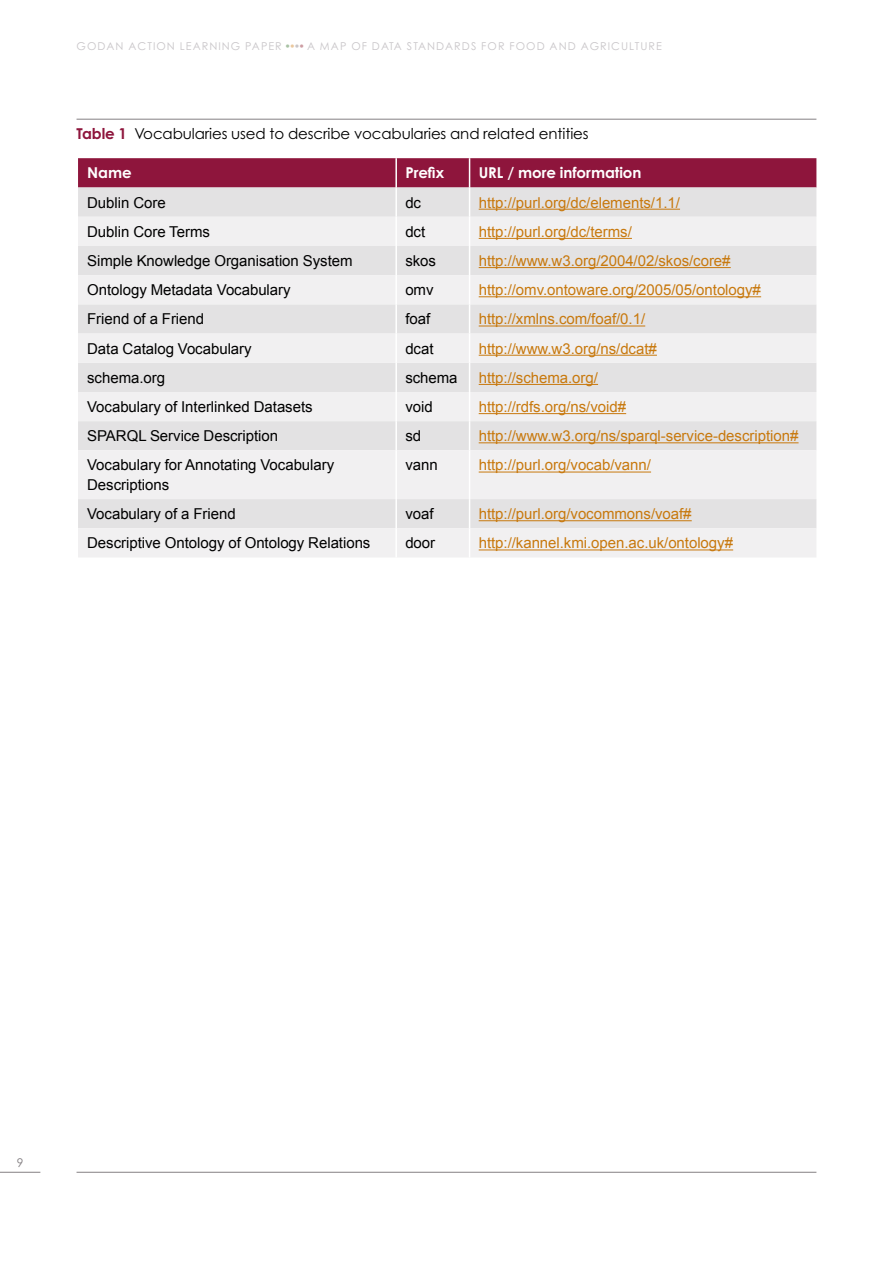
<style>
.page{position:relative;width:893px;height:1263px;background:#fff}
.page>*{position:absolute;margin:0;border:0;box-sizing:border-box;transform-origin:0 0}
.t1{font:15px "Arial";letter-spacing:-.005em;color:#c8790e}
.t2{font:15px/19.5px "Arial";letter-spacing:-.005em;color:#000}
.t3{font:15px "Century Gothic Std";letter-spacing:-.01em;color:#000}
.t4{font:700 15px "Century Gothic Std";letter-spacing:-.005em;color:#fff}
.t5{font:12px "Century Gothic Std";color:#848083}
.t6{font:10.8px "Century Gothic Std";letter-spacing:.095em;color:#c9c6c9}
.s1{color:#a8c2a4}
.s2{color:#eac89f}
.s3{color:#cd9da3}
.s4{font-weight:700;color:#8e153c}
</style>
<div class="page">
<hr style="left:77px;top:1172px;width:739px;height:1px;background:#848083">
<hr style="left:0;top:1172px;width:40px;height:1px;background:#848083">
<hr style="left:77px;top:119px;width:739px;height:1px;background:#848083">
<div style="left:78px;top:187px;width:738px;height:30px;background:#e3e2e3"></div>
<svg style="left:78px;top:217px;width:738px;height:340px;fill:#f1f0f1"></svg>
<div style="left:78px;top:158px;width:738px;height:29px;background:#8e153c"></div>
<hr style="left:395px;top:187px;width:2px;height:30px;background:#fff">
<hr style="left:469px;top:187px;width:1px;height:30px;background:#fff">
<hr style="left:395px;top:217px;width:2px;height:29px;background:#fff">
<hr style="left:395px;top:246px;width:2px;height:29px;background:#fff">
<hr style="left:395px;top:275px;width:2px;height:29px;background:#fff">
<svg style="left:469px;top:217px;width:1px;height:87px"></svg>
<hr style="left:395px;top:304px;width:2px;height:30px;background:#fff">
<hr style="left:469px;top:304px;width:1px;height:30px;background:#fff">
<hr style="left:395px;top:334px;width:2px;height:29px;background:#fff">
<hr style="left:395px;top:363px;width:2px;height:29px;background:#fff">
<hr style="left:395px;top:392px;width:2px;height:29px;background:#fff">
<hr style="left:395px;top:421px;width:2px;height:29px;background:#fff">
<svg style="left:469px;top:334px;width:1px;height:116px"></svg>
<hr style="left:395px;top:450px;width:2px;height:49px;background:#fff">
<hr style="left:469px;top:450px;width:1px;height:49px;background:#fff">
<hr style="left:395px;top:499px;width:2px;height:29px;background:#fff">
<hr style="left:395px;top:528px;width:2px;height:29px;background:#fff">
<svg style="left:469px;top:499px;width:1px;height:58px"></svg>
<hr style="left:479px;top:209px;width:201px;height:1px;background:#c8790e">
<hr style="left:479px;top:238px;width:153px;height:1px;background:#c8790e">
<hr style="left:479px;top:267px;width:252px;height:1px;background:#c8790e">
<hr style="left:479px;top:296px;width:282px;height:1px;background:#c8790e">
<hr style="left:479px;top:326px;width:166px;height:1px;background:#c8790e">
<hr style="left:479px;top:355px;width:178px;height:1px;background:#c8790e">
<hr style="left:479px;top:384px;width:119px;height:1px;background:#c8790e">
<hr style="left:479px;top:413px;width:147px;height:1px;background:#c8790e">
<hr style="left:479px;top:442px;width:320px;height:1px;background:#c8790e">
<hr style="left:479px;top:472px;width:172px;height:1px;background:#c8790e">
<hr style="left:479px;top:520px;width:213px;height:1px;background:#c8790e">
<hr style="left:479px;top:550px;width:254px;height:1px;background:#c8790e">
<p class="t6" style="left:77px;top:39px;width:587px">GODAN ACTION LEARNING PAPER <span class="s1">•</span><span class="s2">•</span>•<span class="s3">•</span> A MAP OF DATA STANDARDS FOR FOOD AND AGRICULTURE</p>
<p class="t3" style="left:77px;top:124px;width:514px"><span class="s4">Table 1</span> Vocabularies used to describe vocabularies and related entities</p>
<p class="t4" style="left:87px;top:164px;width:46px">Name</p>
<p class="t4" style="left:405px;top:164px;width:40px">Prefix</p>
<p class="t4" style="left:479px;top:164px;width:164px">URL / more information</p>
<p class="t2" style="left:87px;top:193px;width:80px">Dublin Core</p>
<p class="t2" style="left:405px;top:193px;width:17px">dc</p>
<p class="t1" style="left:479px;top:192px;width:203px">http://purl.org/dc/elements/1.1/</p>
<p class="t2" style="left:87px;top:222px;width:124px">Dublin Core Terms</p>
<p class="t2" style="left:405px;top:222px;width:21px">dct</p>
<p class="t1" style="left:479px;top:222px;width:155px">http://purl.org/dc/terms/</p>
<p class="t2" style="left:87px;top:251px;width:267px">Simple Knowledge Organisation System</p>
<p class="t2" style="left:405px;top:251px;width:32px">skos</p>
<p class="t1" style="left:479px;top:251px;width:253px">http://www.w3.org/2004/02/skos/core#</p>
<p class="t2" style="left:87px;top:280px;width:205px">Ontology Metadata Vocabulary</p>
<p class="t2" style="left:405px;top:280px;width:30px">omv</p>
<p class="t1" style="left:479px;top:280px;width:284px">http://omv.ontoware.org/2005/05/ontology#</p>
<p class="t2" style="left:87px;top:310px;width:118px">Friend of a Friend</p>
<p class="t2" style="left:405px;top:310px;width:26px">foaf</p>
<p class="t1" style="left:479px;top:309px;width:168px">http://xmlns.com/foaf/0.1/</p>
<p class="t2" style="left:87px;top:339px;width:166px">Data Catalog Vocabulary</p>
<p class="t2" style="left:405px;top:339px;width:30px">dcat</p>
<p class="t1" style="left:479px;top:338px;width:180px">http://www.w3.org/ns/dcat#</p>
<p class="t2" style="left:87px;top:368px;width:79px">schema.org</p>
<p class="t2" style="left:405px;top:368px;width:54px">schema</p>
<p class="t1" style="left:479px;top:368px;width:121px">http://schema.org/</p>
<p class="t2" style="left:87px;top:397px;width:227px">Vocabulary of Interlinked Datasets</p>
<p class="t2" style="left:405px;top:397px;width:29px">void</p>
<p class="t1" style="left:479px;top:397px;width:149px">http://rdfs.org/ns/void#</p>
<p class="t2" style="left:87px;top:426px;width:193px">SPARQL Service Description</p>
<p class="t2" style="left:405px;top:426px;width:17px">sd</p>
<p class="t1" style="left:479px;top:426px;width:321px">http://www.w3.org/ns/sparql-service-description#</p>
<p class="t2" style="left:87px;top:456px;width:249px">Vocabulary for Annotating Vocabulary<br>Descriptions</p>
<p class="t2" style="left:405px;top:456px;width:34px">vann</p>
<p class="t1" style="left:479px;top:455px;width:174px">http://purl.org/vocab/vann/</p>
<p class="t2" style="left:87px;top:504px;width:150px">Vocabulary of a Friend</p>
<p class="t2" style="left:405px;top:504px;width:30px">voaf</p>
<p class="t1" style="left:479px;top:504px;width:214px">http://purl.org/vocommons/voaf#</p>
<p class="t2" style="left:87px;top:533px;width:285px">Descriptive Ontology of Ontology Relations</p>
<p class="t2" style="left:405px;top:533px;width:31px">door</p>
<p class="t1" style="left:479px;top:533px;width:256px">http://kannel.kmi.open.ac.uk/ontology#</p>
<p class="t5" style="left:17px;top:1155px;width:8px">9</p>
</div>
